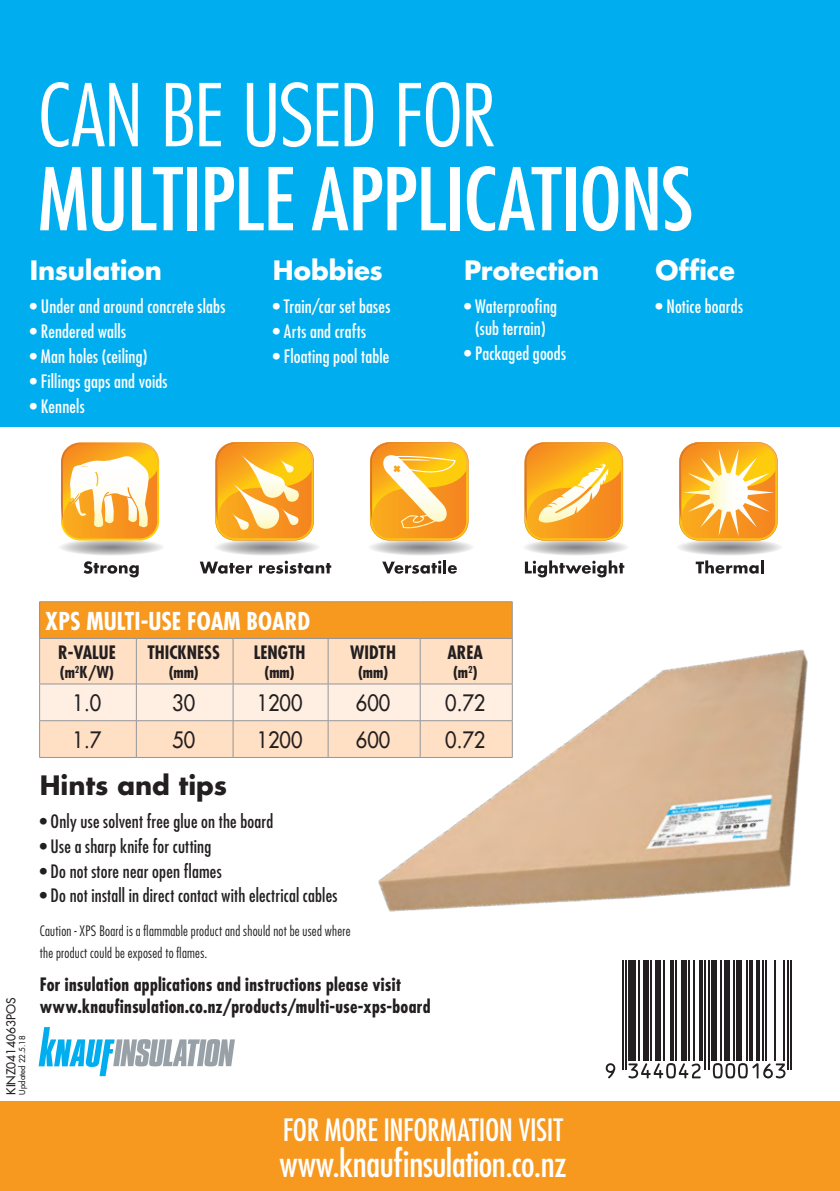
<style>
.page{position:relative;width:840px;height:1191px;background:#fff}
.page>*{position:absolute;margin:0;border:0;box-sizing:border-box;transform-origin:0 0}
.t1{font:condensed 84px "Futura Std";letter-spacing:-.015em;color:#fff;scale:1.08 1}
.t2{font:300 condensed 84px "Futura Std";letter-spacing:-.025em;color:#fff;scale:1.08 1}
.t3{font:condensed 36px "Futura Std";letter-spacing:-.01em;color:#fff}
.t4{font:condensed 30px "Futura Std";letter-spacing:-.01em;color:#fff}
.t5{font:700 26px "Futura Std";letter-spacing:-.005em;color:#fff}
.t6{font:700 26px "Futura Std";color:#231f20}
.t7{font:700 condensed 24px "Futura Std";color:#fff}
.t8{font:500 22px "Futura Std";color:#231f20;scale:.9 1}
.t9{font:condensed 18px/22px "Futura Std";letter-spacing:.01em;color:#fff;text-align:center}
.t10{font:700 condensed 18px/22px "Futura Std";letter-spacing:.01em;color:#231f20}
.t11{font:condensed 18px "Futura Std";letter-spacing:.01em;color:#231f20}
.t12{font:700 condensed 16px "Futura Std";color:#231f20}
.t13{font:300 condensed 14px/22px "Futura Std";letter-spacing:.02em;color:#231f20}
.t14{font:500 12px "Futura Std";color:#231f20}
.t15{font:500 8px "Futura Std";color:#231f20}
</style>
<div class="page">
<div style="left:0;top:1101px;width:839px;height:90px;background:#f7981f"></div>
<div style="left:0;top:0;width:839px;height:426px;background:#00aeef"></div>
<div style="left:40px;top:601px;width:472px;height:37px;background:#f7981f"></div>
<div style="left:40px;top:639px;width:214px;height:118px;background:#ffe0c4"></div>
<div style="left:40px;top:684px;width:214px;height:36px;background:#ffefe2"></div>
<hr style="left:233px;top:638px;width:95px;height:1px;background:#939598">
<hr style="left:233px;top:683px;width:95px;height:1px;background:#939598">
<hr style="left:233px;top:720px;width:95px;height:1px;background:#939598">
<hr style="left:233px;top:757px;width:95px;height:1px;background:#939598">
<hr style="left:39px;top:601px;width:97px;height:1px;background:#939598">
<hr style="left:39px;top:602px;width:1px;height:36px;background:#939598">
<hr style="left:136px;top:601px;width:97px;height:1px;background:#939598">
<hr style="left:233px;top:601px;width:95px;height:1px;background:#939598">
<hr style="left:39px;top:638px;width:97px;height:1px;background:#939598">
<hr style="left:39px;top:638px;width:1px;height:45px;background:#939598">
<hr style="left:136px;top:638px;width:97px;height:1px;background:#939598">
<hr style="left:136px;top:638px;width:1px;height:45px;background:#939598">
<hr style="left:232px;top:638px;width:1px;height:45px;background:#939598">
<hr style="left:39px;top:683px;width:97px;height:1px;background:#939598">
<hr style="left:39px;top:684px;width:1px;height:36px;background:#939598">
<hr style="left:136px;top:683px;width:97px;height:1px;background:#939598">
<hr style="left:136px;top:684px;width:1px;height:36px;background:#939598">
<hr style="left:232px;top:684px;width:1px;height:36px;background:#939598">
<hr style="left:39px;top:720px;width:97px;height:1px;background:#939598">
<hr style="left:39px;top:721px;width:1px;height:36px;background:#939598">
<hr style="left:136px;top:720px;width:97px;height:1px;background:#939598">
<hr style="left:136px;top:721px;width:1px;height:36px;background:#939598">
<hr style="left:232px;top:721px;width:1px;height:36px;background:#939598">
<hr style="left:39px;top:757px;width:97px;height:1px;background:#939598">
<hr style="left:136px;top:757px;width:97px;height:1px;background:#939598">
<img style="left:254px;top:565px;width:554px;height:514px">
<svg style="left:521px;top:442px;width:107px;height:135px"></svg>
<svg style="left:367px;top:442px;width:107px;height:131px"></svg>
<svg style="left:200px;top:442px;width:131px;height:131px"></svg>
<svg style="left:84px;top:561px;width:55px;height:16px"></svg>
<svg style="left:60px;top:442px;width:103px;height:113px"></svg>
<svg style="left:675px;top:442px;width:107px;height:131px"></svg>
<svg style="left:39px;top:1027px;width:196px;height:49px"></svg>
<svg style="left:605px;top:1063px;width:10px;height:15px"></svg>
<hr style="left:621px;top:960px;width:2px;height:110px;background:#231f20">
<hr style="left:625px;top:960px;width:1px;height:110px;background:#231f20">
<div style="left:628px;top:960px;width:7px;height:101px;background:#231f20"></div>
<hr style="left:637px;top:960px;width:2px;height:101px;background:#231f20">
<div style="left:642px;top:960px;width:6px;height:101px;background:#231f20"></div>
<hr style="left:650px;top:960px;width:1px;height:101px;background:#231f20">
<div style="left:655px;top:960px;width:5px;height:101px;background:#231f20"></div>
<hr style="left:662px;top:960px;width:2px;height:101px;background:#231f20">
<svg style="left:669px;top:960px;width:4px;height:101px"></svg>
<hr style="left:675px;top:960px;width:2px;height:101px;background:#231f20">
<div style="left:680px;top:960px;width:6px;height:101px;background:#231f20"></div>
<hr style="left:687px;top:960px;width:2px;height:101px;background:#231f20">
<svg style="left:628px;top:1063px;width:72px;height:15px"></svg>
<hr style="left:693px;top:960px;width:2px;height:101px;background:#231f20">
<svg style="left:698px;top:960px;width:4px;height:101px"></svg>
<hr style="left:704px;top:960px;width:1px;height:110px;background:#231f20">
<hr style="left:707px;top:960px;width:2px;height:110px;background:#231f20">
<div style="left:711px;top:960px;width:5px;height:101px;background:#231f20"></div>
<hr style="left:720px;top:960px;width:1px;height:101px;background:#231f20">
<div style="left:723px;top:960px;width:6px;height:101px;background:#231f20"></div>
<hr style="left:732px;top:960px;width:2px;height:101px;background:#231f20">
<div style="left:736px;top:960px;width:5px;height:101px;background:#231f20"></div>
<hr style="left:745px;top:960px;width:2px;height:101px;background:#231f20">
<svg style="left:748px;top:960px;width:4px;height:101px"></svg>
<hr style="left:756px;top:960px;width:3px;height:101px;background:#231f20">
<hr style="left:761px;top:960px;width:2px;height:101px;background:#231f20">
<hr style="left:765px;top:960px;width:1px;height:101px;background:#231f20">
<svg style="left:712px;top:1063px;width:73px;height:15px"></svg>
<hr style="left:773px;top:960px;width:2px;height:101px;background:#231f20">
<hr style="left:782px;top:960px;width:2px;height:101px;background:#231f20">
<hr style="left:786px;top:960px;width:2px;height:110px;background:#231f20">
<hr style="left:790px;top:960px;width:1px;height:110px;background:#231f20">
<h1 class="t2" style="left:38px;top:65px;width:425px">CAN BE USED FOR</h1>
<h1 class="t1" style="left:38px;top:149px;width:608px">MULTIPLE APPLICATIONS</h1>
<h3 class="t5" style="left:30px;top:253px;width:133px">Insulation</h3>
<p class="t9" style="left:30px;top:296px;width:197px">• Under and around concrete slabs</p>
<p class="t9" style="left:30px;top:320px;width:98px">• Rendered walls</p>
<p class="t9" style="left:30px;top:345px;width:119px">• Man holes (ceiling)</p>
<p class="t9" style="left:30px;top:370px;width:139px">• Fillings gaps and voids</p>
<p class="t9" style="left:30px;top:395px;width:56px">• Kennels</p>
<h3 class="t5" style="left:273px;top:253px;width:111px">Hobbies</h3>
<p class="t9" style="left:273px;top:296px;width:119px">• Train/car set bases</p>
<p class="t9" style="left:273px;top:320px;width:95px">• Arts and crafts</p>
<p class="t9" style="left:273px;top:345px;width:118px">• Floating pool table</p>
<h3 class="t5" style="left:464px;top:253px;width:136px">Protection</h3>
<p class="t9" style="left:464px;top:296px;width:94px">• Waterproofing (sub terrain)</p>
<p class="t9" style="left:464px;top:342px;width:103px">• Packaged goods</p>
<h3 class="t5" style="left:655px;top:253px;width:81px">Office</h3>
<p class="t9" style="left:655px;top:296px;width:89px">• Notice boards</p>
<p class="t14" style="left:4px;top:1094px;width:98px;rotate:-90deg">KINZ0414063POS</p>
<p class="t15" style="left:17px;top:1094px;width:61px;rotate:-90deg">Updated 22.5.18</p>
<h3 class="t7" style="left:45px;top:606px;width:266px">XPS MULTI-USE FOAM BOARD</h3>
<p class="t10" style="left:58px;top:641px;width:59px">R-VALUE</p>
<p class="t12" style="left:60px;top:662px;width:56px">(m<sup>2</sup>K/W)</p>
<p class="t10" style="left:147px;top:641px;width:74px">THICKNESS</p>
<p class="t12" style="left:168px;top:662px;width:32px">(mm)</p>
<p class="t10" style="left:253px;top:641px;width:53px">LENGTH</p>
<p class="t12" style="left:264px;top:662px;width:32px">(mm)</p>
<p class="t10" style="left:350px;top:641px;width:47px">WIDTH</p>
<p class="t12" style="left:358px;top:662px;width:32px">(mm)</p>
<p class="t10" style="left:447px;top:641px;width:37px">AREA</p>
<p class="t12" style="left:453px;top:662px;width:26px">(m<sup>2</sup>)</p>
<p class="t8" style="left:73px;top:689px;width:33px">1.0</p>
<p class="t8" style="left:172px;top:689px;width:27px">30</p>
<p class="t8" style="left:256px;top:689px;width:52px">1200</p>
<p class="t8" style="left:356px;top:689px;width:40px">600</p>
<p class="t8" style="left:445px;top:689px;width:46px">0.72</p>
<p class="t8" style="left:73px;top:726px;width:33px">1.7</p>
<p class="t8" style="left:172px;top:726px;width:27px">50</p>
<p class="t8" style="left:256px;top:726px;width:52px">1200</p>
<p class="t8" style="left:356px;top:726px;width:40px">600</p>
<p class="t8" style="left:445px;top:726px;width:46px">0.72</p>
<h3 class="t6" style="left:40px;top:767px;width:189px">Hints and tips</h3>
<p class="t11" style="left:40px;top:810px;width:235px">• Only use solvent free glue on the board</p>
<p class="t11" style="left:40px;top:835px;width:173px">• Use a sharp knife for cutting</p>
<p class="t11" style="left:40px;top:860px;width:183px">• Do not store near open flames</p>
<p class="t11" style="left:40px;top:885px;width:299px">• Do not install in direct contact with electrical cables</p>
<p class="t13" style="left:40px;top:919px;width:312px">Caution - XPS Board is a flammable product and should not be used where the product could be exposed to flames.</p>
<p class="t10" style="left:40px;top:973px;width:392px">For insulation applications and instructions please visit www.knaufinsulation.co.nz/products/multi-use-xps-board</p>
<h3 class="t4" style="left:283px;top:1112px;width:282px">FOR MORE INFORMATION VISIT</h3>
<h2 class="t3" style="left:279px;top:1142px;width:288px">www.knaufinsulation.co.nz</h2>
</div>
